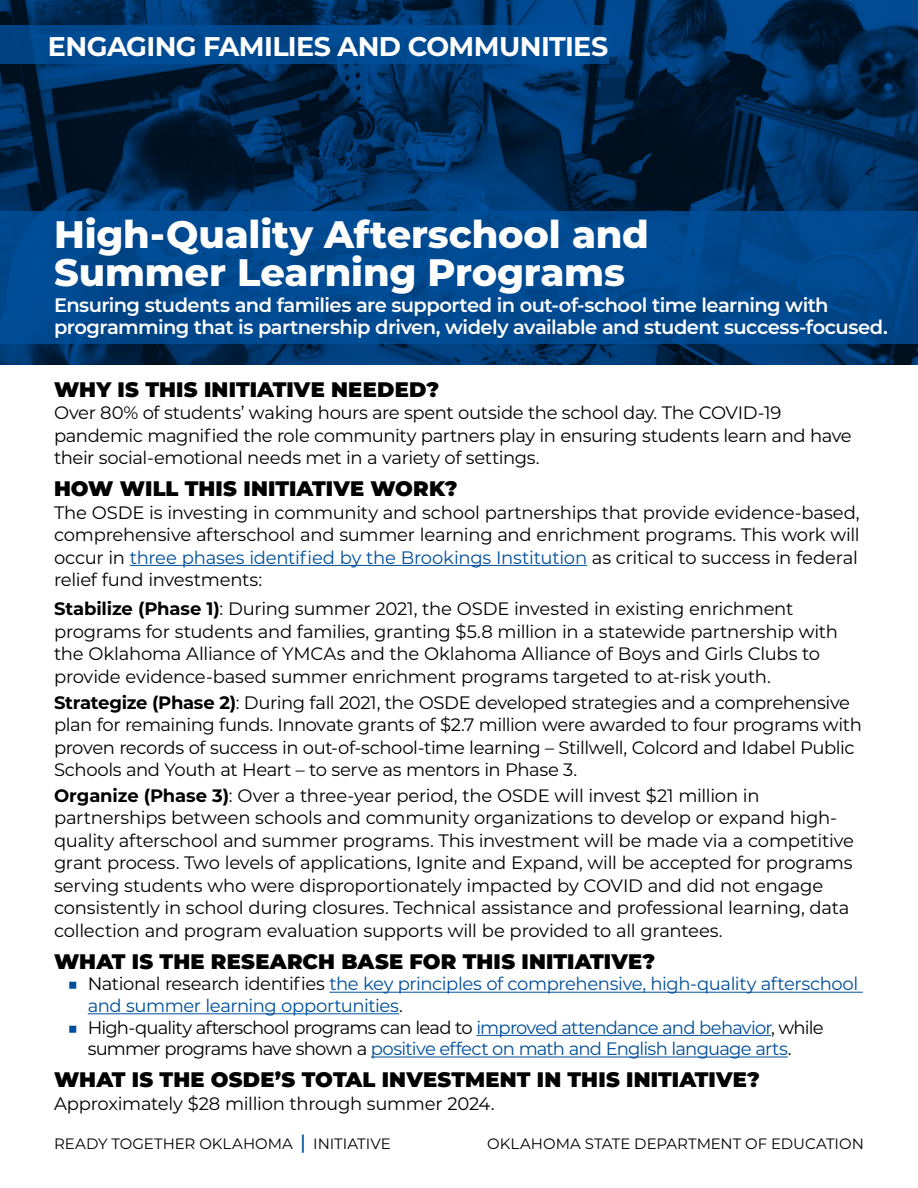
<style>
.page{position:relative;width:918px;height:1188px;background:#fff}
.page>*{position:absolute;margin:0;border:0;box-sizing:border-box;transform-origin:0 0}
.t1{font:800 38.25px/37.5px "Montserrat";letter-spacing:-.005em;color:#fff}
.t2{font:700 27px "Montserrat";letter-spacing:-.02em;color:#fff}
.t3{font:900 21px "Montserrat";letter-spacing:.01em;color:#000}
.t4{font:600 19.5px/22.5px "Montserrat";letter-spacing:-.03em;color:#fff}
.t5{font:18px/22.5px "Montserrat";letter-spacing:-.02em;color:#000}
.t6{font:18px/21.6px "Montserrat";letter-spacing:-.035em;color:#004f9a}
.t7{font:15px "Montserrat";color:#000}
.s1{color:#004f9a}
.s2{font-weight:700}
.s3{color:#000}
.s4{font-weight:600;font-size:19.5px;color:#004f9a}
</style>
<div class="page">
<img style="left:0;top:0;width:918px;height:364px">
<hr style="left:130px;top:565px;width:457px;height:1px;background:#004f9a">
<hr style="left:329px;top:992px;width:534px;height:1px;background:#004f9a">
<hr style="left:88px;top:1013px;width:311px;height:1px;background:#004f9a">
<hr style="left:476px;top:1035px;width:295px;height:1px;background:#004f9a">
<hr style="left:371px;top:1057px;width:417px;height:1px;background:#004f9a">
<svg style="left:0;top:25px;width:608px;height:39px;background:#004990"></svg>
<div style="left:0;top:211px;width:918px;height:132px;background:linear-gradient(to right,#004a90,#00488d)"></div>
<h1 class="t2" style="left:48px;top:27px;width:562px">ENGAGING FAMILIES AND COMMUNITIES</h1>
<h1 class="t1" style="left:54px;top:214px;width:596px">High-Quality Afterschool and<br>Summer Learning Programs</h1>
<h1 class="t4" style="left:54px;top:293px;width:835px">Ensuring students and families are supported in out-of-school time learning with programming that is partnership driven, widely available and student success-focused.</h1>
<h2 class="t3" style="left:54px;top:373px;width:387px">WHY IS THIS INITIATIVE NEEDED?</h2>
<p class="t5" style="left:54px;top:401px;width:799px">Over 80% of students’ waking hours are spent outside the school day. The COVID-19 pandemic magnified the role community partners play in ensuring students learn and have their social-emotional needs met in a variety of settings.</p>
<h2 class="t3" style="left:54px;top:473px;width:405px">HOW WILL THIS INITIATIVE WORK?</h2>
<p class="t5" style="left:54px;top:500px;width:807px;text-align:justify">The OSDE is investing in community and school partnerships that provide evidence-based, comprehensive afterschool and summer learning and enrichment programs. This work will occur in <span class="s1">three phases identified by the Brookings Institution</span> as critical to success in federal relief fund investments:</p>
<p class="t5" style="left:54px;top:597px;width:786px"><span class="s2">Stabilize (Phase 1)</span>: During summer 2021, the OSDE invested in existing enrichment programs for students and families, granting $5.8 million in a statewide partnership with the Oklahoma Alliance of YMCAs and the Oklahoma Alliance of Boys and Girls Clubs to provide evidence-based summer enrichment programs targeted to at-risk youth.</p>
<p class="t5" style="left:54px;top:690px;width:809px"><span class="s2">Strategize (Phase 2)</span>: During fall 2021, the OSDE developed strategies and a comprehensive plan for remaining funds. Innovate grants of $2.7 million were awarded to four programs with proven records of success in out-of-school-time learning – Stillwell, Colcord and Idabel Public Schools and Youth at Heart – to serve as mentors in Phase 3.</p>
<p class="t5" style="left:54px;top:784px;width:802px"><span class="s2">Organize (Phase 3)</span>: Over a three-year period, the OSDE will invest $21 million in partnerships between schools and community organizations to develop or expand high&shy;quality afterschool and summer programs. This investment will be made via a competitive grant process. Two levels of applications, Ignite and Expand, will be accepted for programs serving students who were disproportionately impacted by COVID and did not engage consistently in school during closures. Technical assistance and professional learning, data collection and program evaluation supports will be provided to all grantees.</p>
<h2 class="t3" style="left:54px;top:946px;width:603px">WHAT IS THE RESEARCH BASE FOR THIS INITIATIVE?</h2>
<p class="t6" style="left:88px;top:973px;width:772px;text-indent:-20px">■ <span class="s3">National research identifies</span> the key principles of comprehensive, high-quality afterschool and summer learning opportunities<span class="s3">.</span></p>
<p class="t6" style="left:88px;top:1016px;width:737px;text-indent:-20px">■ <span class="s3">High-quality afterschool programs can lead to</span> improved attendance and behavior<span class="s3">, while summer programs have shown a</span> positive effect on math and English language arts<span class="s3">.</span></p>
<h2 class="t3" style="left:54px;top:1064px;width:707px">WHAT IS THE OSDE’S TOTAL INVESTMENT IN THIS INITIATIVE?</h2>
<p class="t5" style="left:54px;top:1091px;width:442px">Approximately $28 million through summer 2024.</p>
<p class="t7" style="left:54px;top:1133px;width:339px">READY TOGETHER OKLAHOMA <span class="s4">|</span> INITIATIVE</p>
<p class="t7" style="left:487px;top:1133px;width:378px">OKLAHOMA STATE DEPARTMENT OF EDUCATION</p>
</div>
